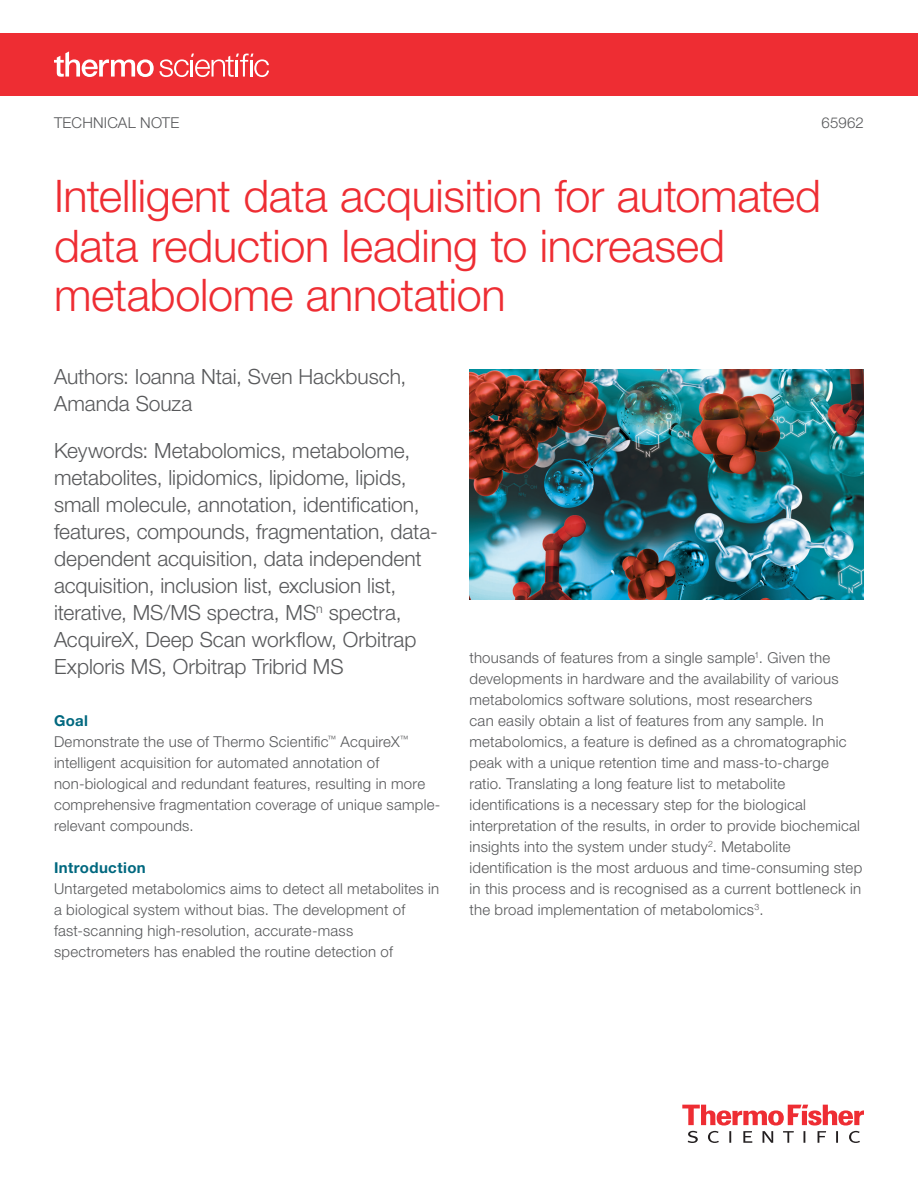
<style>
.page{position:relative;width:918px;height:1188px;background:#fff}
.page>*{position:absolute;margin:0;border:0;box-sizing:border-box;transform-origin:0 0}
.t1{font:300 45px/49.5px "Helvetica Neue LTW1 G";letter-spacing:-.01em;color:#ee2d33}
.t2{font:300 21px/27px "Helvetica Neue LTW1 G";letter-spacing:-.005em;color:#57585a}
.t3{font:300 15px/21px "Helvetica Neue LTW1 G";letter-spacing:.015em;color:#57585a}
.t4{font:700 15px "Helvetica Neue LTW1 G";letter-spacing:.025em;color:#00687f}
.s1{font-weight:700;color:#00687f}
</style>
<div class="page">
<svg style="left:682px;top:1105px;width:182px;height:38px"></svg>
<img style="left:470px;top:369px;width:394px;height:231px">
<div style="left:0;top:33px;width:918px;height:63px;background:#ee2d33"></div>
<svg style="left:54px;top:51px;width:215px;height:26px"></svg>
<p class="t3" style="left:54px;top:112px;width:127px">TECHNICAL NOTE</p>
<p class="t3" style="left:822px;top:112px;width:44px">65962</p>
<h1 class="t1" style="left:54px;top:171px;width:768px">Intelligent data acquisition for automated data reduction leading to increased metabolome annotation</h1>
<h2 class="t2" style="left:54px;top:363px;width:354px">Authors: Ioanna Ntai, Sven Hackbusch,<br>Amanda Souza</h2>
<p class="t2" style="left:54px;top:437px;width:385px">Keywords: Metabolomics, metabolome, metabolites, lipidomics, lipidome, lipids, small molecule, annotation, identification, features, compounds, fragmentation, data&shy;dependent acquisition, data independent acquisition, inclusion list, exclusion list, iterative, MS/MS spectra, MS<sup>n</sup> spectra, AcquireX, Deep Scan workflow, Orbitrap Exploris MS, Orbitrap Tribrid MS</p>
<p class="t3" style="left:54px;top:710px;width:388px"><span class="s1">Goal<br></span>Demonstrate the use of Thermo Scientific<sup>™</sup> AcquireX<sup>™ </sup>intelligent acquisition for automated annotation of non-biological and redundant features, resulting in more comprehensive fragmentation coverage of unique sample&shy;relevant compounds.</p>
<p class="t4" style="left:54px;top:858px;width:93px">Introduction</p>
<p class="t3" style="left:54px;top:878px;width:387px">Untargeted metabolomics aims to detect all metabolites in a biological system without bias. The development of fast-scanning high-resolution, accurate-mass spectrometers has enabled the routine detection of</p>
<p class="t3" style="left:470px;top:647px;width:394px">thousands of features from a single sample<sup>1</sup>. Given the developments in hardware and the availability of various metabolomics software solutions, most researchers<br>can easily obtain a list of features from any sample. In metabolomics, a feature is defined as a chromatographic peak with a unique retention time and mass-to-charge ratio. Translating a long feature list to metabolite identifications is a necessary step for the biological interpretation of the results, in order to provide biochemical insights into the system under study<sup>2</sup>. Metabolite identification is the most arduous and time-consuming step in this process and is recognised as a current bottleneck in the broad implementation of metabolomics<sup>3</sup>.</p>
</div>
